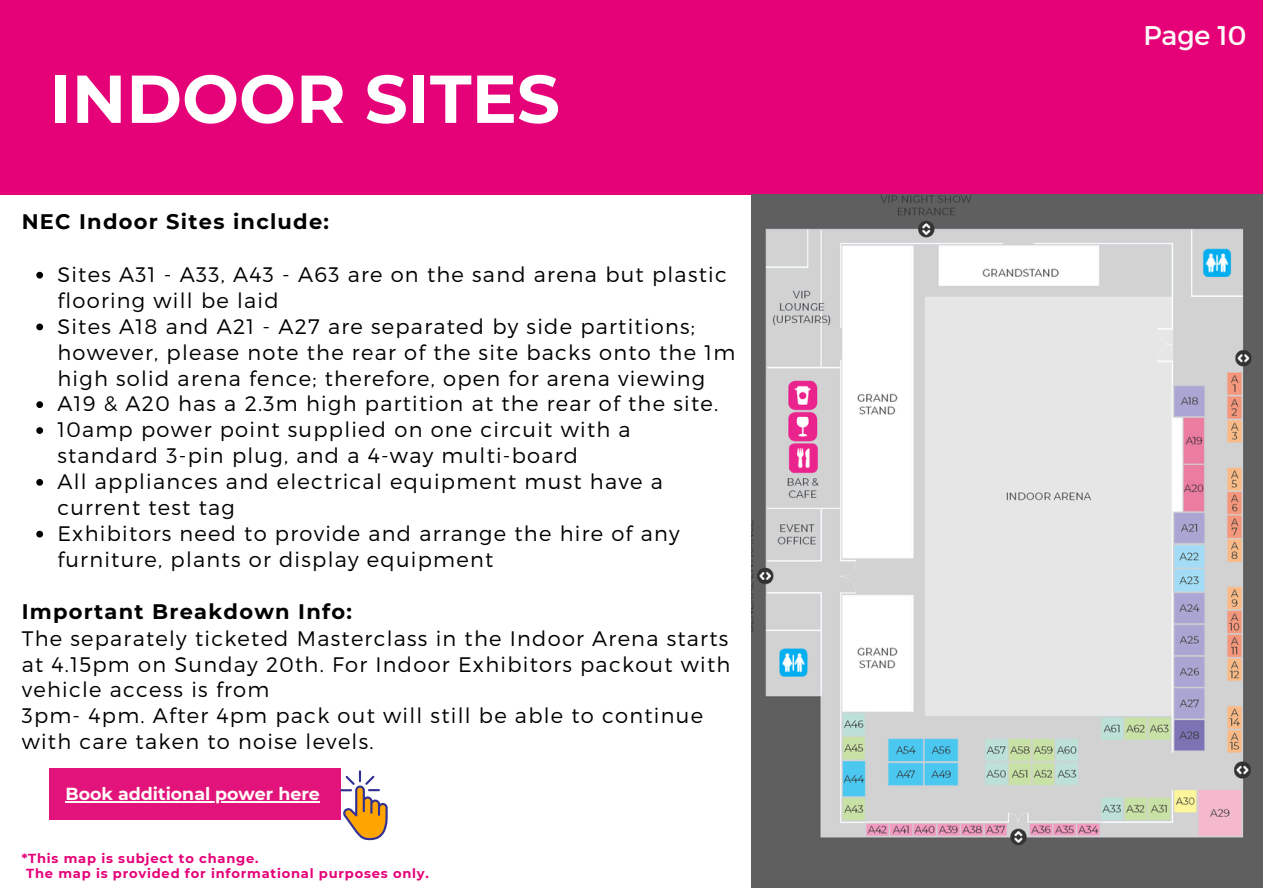
<style>
.page{position:relative;width:1263px;height:894px;background:#fff}
.page>*{position:absolute;margin:0;border:0;box-sizing:border-box;transform-origin:0 0}
.t1{font:700 67.5px "Montserrat";color:#fff}
.t2{font:27px "Montserrat";color:#fffbf9}
.t3{font:300 21px/25.8px "Montserrat";letter-spacing:.06em;color:#000}
.t4{font:700 21px "Montserrat";letter-spacing:.06em;color:#000}
.t5{font:700 17.4px "Montserrat";color:#fffbf9}
.t6{font:700 13.05px "Montserrat";letter-spacing:.06em;color:#e50278}
.s1{font-weight:700}
</style>
<div class="page">
<div style="left:0;top:0;width:1263px;height:195px;background:#e50278"></div>
<div style="left:49px;top:768px;width:292px;height:51px;background:#e2147b"></div>
<hr style="left:66px;top:801px;width:254px;height:1px;background:#fffbf9">
<svg style="left:340px;top:770px;width:47px;height:69px"></svg>
<svg style="left:36px;top:272px;width:7px;height:6px"></svg>
<svg style="left:36px;top:323px;width:7px;height:7px"></svg>
<svg style="left:36px;top:401px;width:7px;height:7px"></svg>
<svg style="left:36px;top:427px;width:7px;height:7px"></svg>
<svg style="left:36px;top:479px;width:7px;height:6px"></svg>
<svg style="left:36px;top:530px;width:7px;height:7px"></svg>
<img style="left:752px;top:194px;width:511px;height:693px">
<h4 class="t1" style="left:50px;top:57px;width:512px">INDOOR SITES</h4>
<h1 class="t4" style="left:22px;top:208px;width:309px">NEC Indoor Sites include:</h1>
<h3 class="t3" style="left:57px;top:260px;width:671px">Sites A31 - A33, A43 - A63 are on the sand arena but plastic flooring will be laid</h3>
<p class="t3" style="left:57px;top:312px;width:679px">Sites A18 and A21 - A27 are separated by side partitions; however, please note the rear of the site backs onto the 1m high solid arena fence; therefore, open for arena viewing</p>
<p class="t3" style="left:57px;top:390px;width:662px">A19 &amp; A20 has a 2.3m high partition at the rear of the site.</p>
<p class="t3" style="left:57px;top:416px;width:575px">10amp power point supplied on one circuit with a standard 3-pin plug, and a 4-way multi-board</p>
<p class="t3" style="left:57px;top:467px;width:607px">All appliances and electrical equipment must have a current test tag</p>
<p class="t3" style="left:57px;top:519px;width:624px">Exhibitors need to provide and arrange the hire of any furniture, plants or display equipment</p>
<p class="t3" style="left:22px;top:596px;width:710px"><span class="s1">Important Breakdown Info:<br></span>The separately ticketed Masterclass in the Indoor Arena starts at 4.15pm on Sunday 20th. For Indoor Exhibitors packout with vehicle access is from<br>3pm- 4pm. After 4pm pack out will still be able to continue with care taken to noise levels.</p>
<h2 class="t5" style="left:66px;top:783px;width:256px">Book additional power here</h2>
<h5 class="t6" style="left:22px;top:850px;width:238px">*This map is subject to change.</h5>
<p class="t6" style="left:26px;top:865px;width:404px">The map is provided for informational purposes only.</p>
<p class="t2" style="left:1143px;top:18px;width:105px">Page 10</p>
</div>
